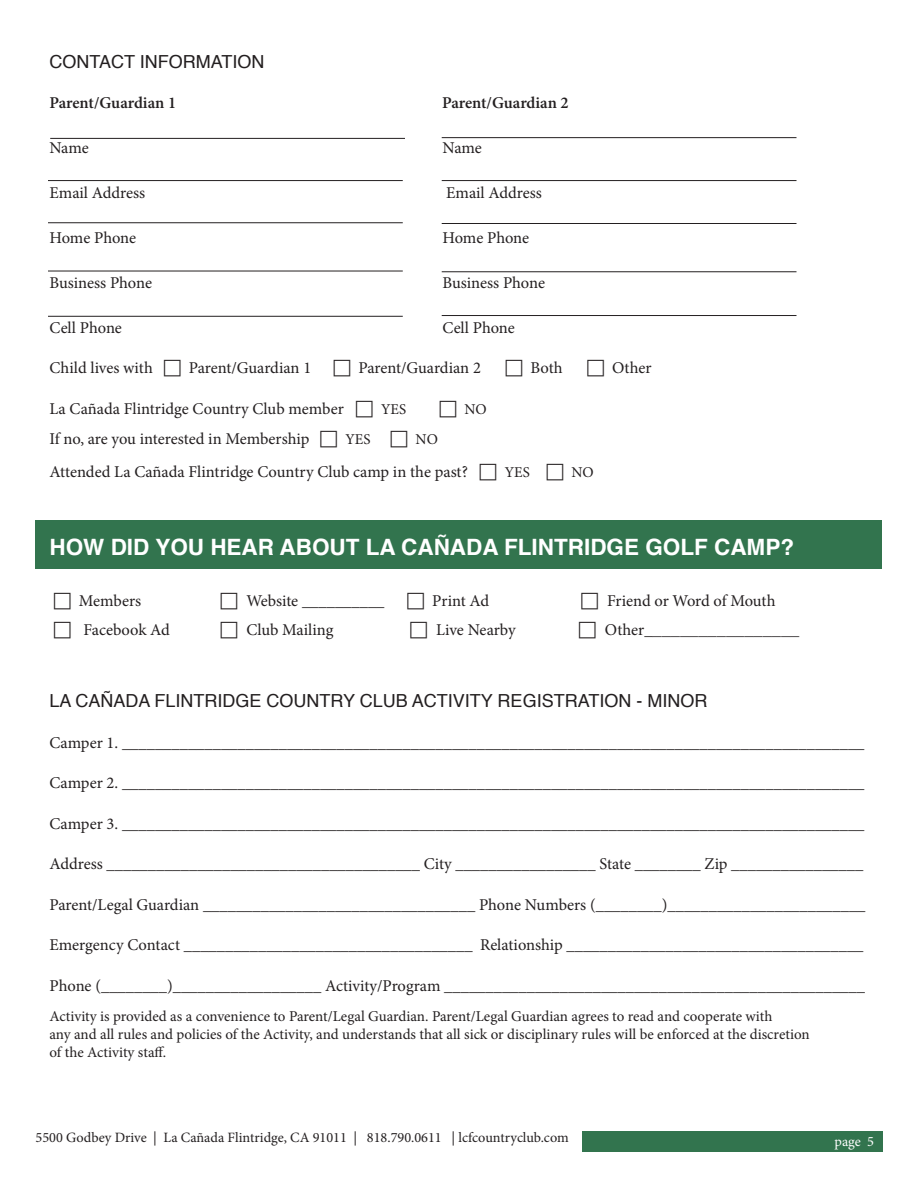
<style>
.page{position:relative;width:918px;height:1188px;background:#fff}
.page>*{position:absolute;margin:0;border:0;box-sizing:border-box;transform-origin:0 0}
.t1{font:700 22.5px "Helvetica";color:#fff}
.t2{font:18px "Helvetica";color:#231f20}
.t3{font:16.5px "Minion Pro";letter-spacing:-.005em;color:#231f20}
.t4{font:600 16.5px "Minion Pro";letter-spacing:-.005em;color:#231f20}
.t5{font:16.5px "Helvetica";color:#231f20}
.t6{font:15px/18px "Minion Pro";color:#231f20}
.t7{font:14.25px "Minion Pro";color:#231f20}
.t8{font:14.25px "Minion Pro";color:#fff}
.s1{font-family:"Minion Pro"}
</style>
<div class="page">
<hr style="left:50px;top:138px;width:355px;height:1px;background:#231f20">
<div style="left:36px;top:520px;width:846px;height:49px;background:#32744e"></div>
<hr style="left:48px;top:180px;width:355px;height:1px;background:#231f20">
<hr style="left:442px;top:137px;width:355px;height:1px;background:#231f20">
<hr style="left:442px;top:180px;width:355px;height:1px;background:#231f20">
<hr style="left:442px;top:223px;width:355px;height:1px;background:#231f20">
<hr style="left:48px;top:222px;width:355px;height:1px;background:#231f20">
<hr style="left:442px;top:271px;width:355px;height:1px;background:#231f20">
<hr style="left:48px;top:271px;width:355px;height:1px;background:#231f20">
<hr style="left:442px;top:315px;width:355px;height:1px;background:#231f20">
<hr style="left:48px;top:316px;width:355px;height:1px;background:#231f20">
<div style="left:582px;top:1132px;width:300px;height:20px;background:#32744e"></div>
<p class="t2" style="left:50px;top:47px;width:217px">CONTACT INFORMATION</p>
<p class="t4" style="left:50px;top:91px;width:128px">Parent/Guardian 1</p>
<p class="t4" style="left:442px;top:91px;width:128px">Parent/Guardian 2</p>
<p class="t3" style="left:50px;top:137px;width:41px">Name</p>
<p class="t3" style="left:443px;top:137px;width:41px">Name</p>
<p class="t3" style="left:50px;top:182px;width:97px">Email Address</p>
<p class="t3" style="left:446px;top:182px;width:97px">Email Address</p>
<p class="t3" style="left:50px;top:227px;width:88px">Home Phone</p>
<p class="t3" style="left:442px;top:227px;width:88px">Home Phone</p>
<p class="t3" style="left:50px;top:272px;width:104px">Business Phone</p>
<p class="t3" style="left:442px;top:272px;width:104px">Business Phone</p>
<p class="t3" style="left:50px;top:317px;width:74px">Cell Phone</p>
<p class="t3" style="left:442px;top:317px;width:74px">Cell Phone</p>
<p class="t3" style="left:49px;top:357px;width:105px">Child lives with</p>
<p class="t3" style="left:189px;top:357px;width:124px">Parent/Guardian 1</p>
<p class="t3" style="left:358px;top:357px;width:124px">Parent/Guardian 2</p>
<p class="t3" style="left:530px;top:357px;width:34px">Both</p>
<p class="t3" style="left:612px;top:357px;width:41px">Other</p>
<p class="t3" style="left:49px;top:398px;width:296px">La Cañada Flintridge Country Club member</p>
<p class="t6" style="left:381px;top:400px;width:27px">YES</p>
<p class="t6" style="left:465px;top:400px;width:24px">NO</p>
<p class="t3" style="left:50px;top:428px;width:261px">If no, are you interested in Membership</p>
<p class="t6" style="left:345px;top:430px;width:27px">YES</p>
<p class="t6" style="left:416px;top:430px;width:24px">NO</p>
<p class="t3" style="left:50px;top:461px;width:420px">Attended La Cañada Flintridge Country Club camp in the past?</p>
<p class="t6" style="left:505px;top:463px;width:27px">YES</p>
<p class="t6" style="left:572px;top:463px;width:24px">NO</p>
<p class="t1" style="left:50px;top:529px;width:746px">HOW DID YOU HEAR ABOUT LA CAÑADA FLINTRIDGE GOLF CAMP?</p>
<p class="t3" style="left:79px;top:590px;width:64px">Members</p>
<p class="t3" style="left:246px;top:590px;width:140px">Website __________</p>
<p class="t3" style="left:432px;top:590px;width:58px">Print Ad</p>
<p class="t3" style="left:607px;top:590px;width:170px">Friend or Word of Mouth</p>
<p class="t3" style="left:83px;top:618px;width:88px">Facebook Ad</p>
<p class="t3" style="left:246px;top:618px;width:89px">Club Mailing</p>
<p class="t3" style="left:436px;top:618px;width:81px">Live Nearby</p>
<p class="t5" style="left:605px;top:616px;width:196px"><span class="s1">Other_</span>________________</p>
<p class="t2" style="left:50px;top:687px;width:659px">LA CAÑADA FLINTRIDGE COUNTRY CLUB ACTIVITY REGISTRATION - MINOR</p>
<p class="t3" style="left:50px;top:731px;width:817px">Camper 1. __________________________________________________________________________________________</p>
<p class="t3" style="left:50px;top:772px;width:817px">Camper 2. __________________________________________________________________________________________</p>
<p class="t3" style="left:50px;top:812px;width:817px">Camper 3. __________________________________________________________________________________________</p>
<p class="t3" style="left:50px;top:853px;width:815px">Address ______________________________________ City _________________ State ________ Zip ________________</p>
<p class="t3" style="left:50px;top:893px;width:818px">Parent/Legal Guardian _________________________________ Phone Numbers (________)________________________</p>
<p class="t3" style="left:50px;top:934px;width:816px">Emergency Contact ___________________________________ Relationship ____________________________________</p>
<p class="t3" style="left:50px;top:974px;width:817px">Phone (________)__________________ Activity/Program ___________________________________________________</p>
<p class="t6" style="left:50px;top:1007px;width:762px">Activity is provided as a convenience to Parent/Legal Guardian. Parent/Legal Guardian agrees to read and cooperate with<br>any and all rules and policies of the Activity, and understands that all sick or disciplinary rules will be enforced at the discretion of the Activity staff.</p>
<p class="t7" style="left:36px;top:1128px;width:535px">5500 Godbey Drive | La Cañada Flintridge, CA 91011 | 818.790.0611 | lcfcountryclub.com</p>
<p class="t8" style="left:835px;top:1132px;width:41px">page 5</p>
</div>
